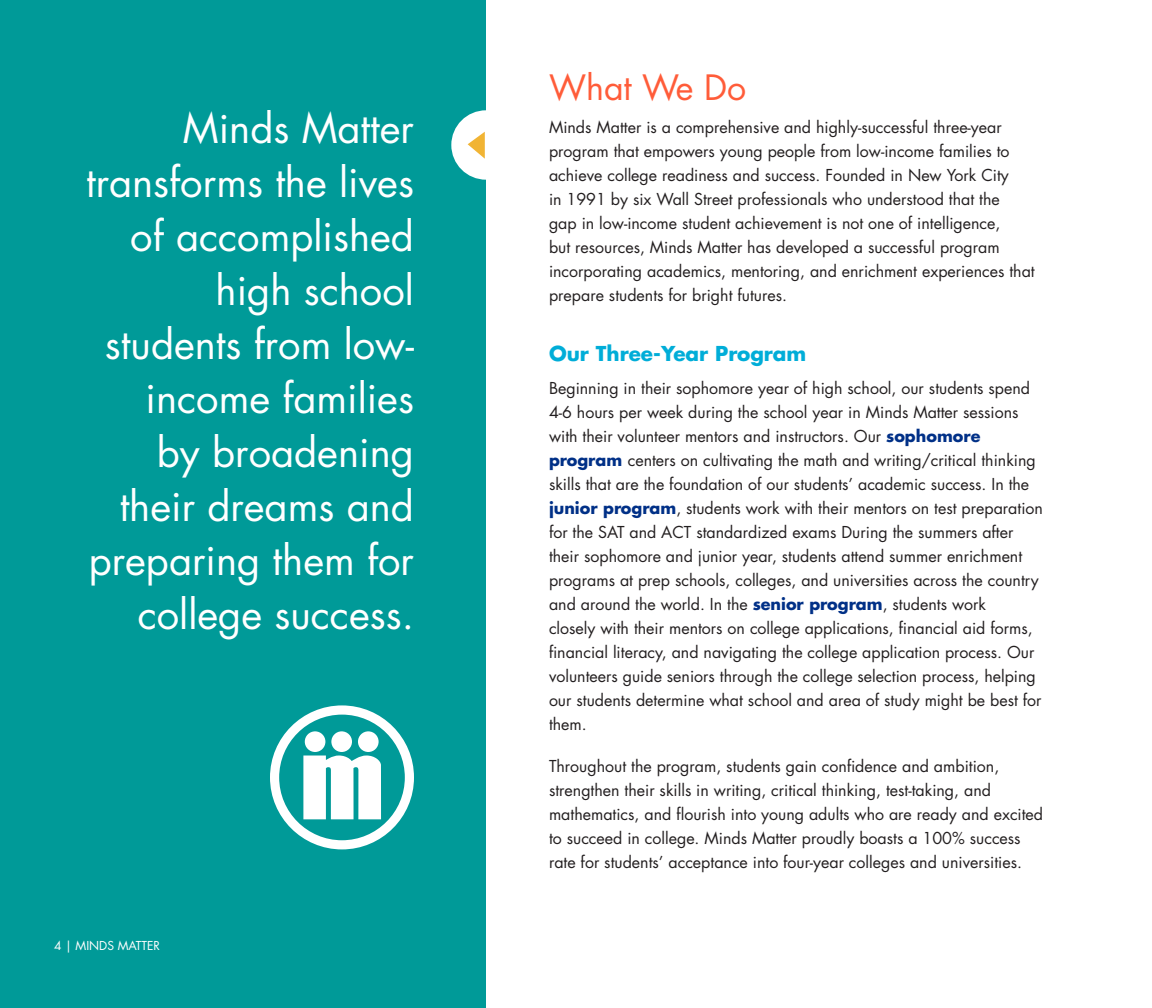
<style>
.page{position:relative;width:1152px;height:1008px;background:#fff}
.page>*{position:absolute;margin:0;border:0;box-sizing:border-box;transform-origin:0 0}
.t1{font:40px/54px "Futura Std";color:#fff;text-align:right}
.t2{font:34px "Futura Std";color:#ff5c39}
.t3{font:700 20px "Futura Std";color:#00add8}
.t4{font:16px/24px "Futura Std";color:#231f20}
.t5{font:12px "Futura Std";color:#fff}
.s1{font-weight:700;color:#003087}
</style>
<div class="page">
<div style="left:0;top:0;width:486px;height:1008px;background:#009a98"></div>
<svg style="left:270px;top:705px;width:144px;height:144px"></svg>
<div style="left:451px;top:110px;width:70px;height:70px;background:#fff;border-radius:50%"></div>
<svg style="left:468px;top:132px;width:17px;height:27px"></svg>
<h1 class="t1" style="left:86px;top:102px;width:329px">Minds Matter transforms the lives of accomplished high school students from low&shy;income families<br>by broadening their dreams and preparing them for college success.</h1>
<p class="t5" style="left:54px;top:938px;width:108px">4 | Minds Matter</p>
<h2 class="t2" style="left:549px;top:66px;width:199px">What We Do</h2>
<p class="t4" style="left:549px;top:115px;width:487px">Minds Matter is a comprehensive and highly-successful three-year program that empowers young people from low-income families to achieve college readiness and success. Founded in New York City<br>in 1991 by six Wall Street professionals who understood that the<br>gap in low-income student achievement is not one of intelligence,<br>but resources, Minds Matter has developed a successful program incorporating academics, mentoring, and enrichment experiences that prepare students for bright futures.</p>
<p class="t3" style="left:549px;top:340px;width:259px">Our Three-Year Program</p>
<p class="t4" style="left:549px;top:376px;width:496px">Beginning in their sophomore year of high school, our students spend 4-6 hours per week during the school year in Minds Matter sessions with their volunteer mentors and instructors. Our <span class="s1">sophomore program</span> centers on cultivating the math and writing/critical thinking skills that are the foundation of our students’ academic success. I n the <span class="s1">junior program</span>, students work with their mentors on test preparation for the SAT</p>
<p class="t4" style="left:549px;top:520px;width:494px;text-indent:80px">and ACT standardized exams During the summers after their sophomore and junior year, students attend summer enrichment programs at prep schools, colleges, and universities across the country and around the world. In the <span class="s1">senior program</span>, students work<br>closely with their mentors on college applications, financial aid forms, financial literacy, and navigating the college application process. Our volunteers guide seniors through the college selection process, helping our students determine what school and area of study might be best for them.</p>
<p class="t4" style="left:549px;top:754px;width:496px">Throughout the program, students gain confidence and ambition, strengthen their skills in writing, critical thinking, test-taking, and mathematics, and flourish into young adults who are ready and excited to succeed in college. Minds Matter proudly boasts a 100% success rate for students’ acceptance into four-year colleges and universities.</p>
</div>
